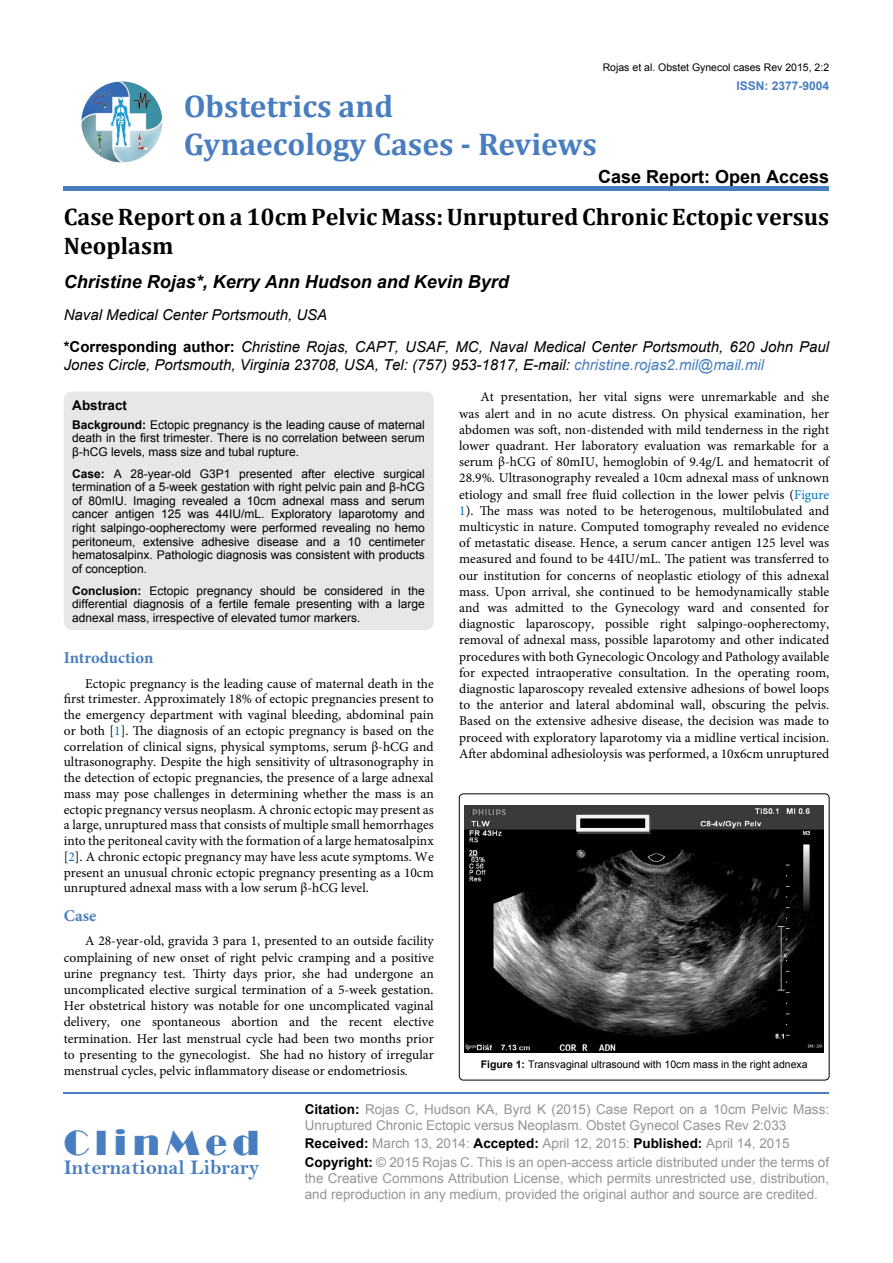
<style>
.page{position:relative;width:893px;height:1263px;background:#fff}
.page>*{position:absolute;margin:0;border:0;box-sizing:border-box;transform-origin:0 0}
.t1{font:36px "Broadway";letter-spacing:.16em;color:#487ec0}
.t2{font:700 31.5px/37.8px "Cambria";color:#487ec0}
.t3{font:700 24px/28.8px "Cambria";color:#000}
.t4{font:21px "Bell MT Bold";color:#487ec0}
.t5{font:italic 700 18px "Arial";color:#000}
.t6{font:700 18px "Arial";color:#000}
.t7{font:700 16.5px "Minion Pro";letter-spacing:-.005em;color:#487ec0}
.t8{font:italic 15px/32.2px "Arial";color:#000}
.t9{font:13.5px/16.2px "Minion Pro";color:#000;text-align:justify}
.t10{font:13.5px/16.2px "Arial";color:#939598}
.t11{font:700 13.5px "Arial";color:#000}
.t12{font:12px/13.5px "Arial";color:#000;text-align:justify}
.t13{font:700 12px "Arial";color:#487ec0}
.t14{font:10.5px "Arial";color:#000}
.s1{font-weight:700;font-style:normal}
.s2{color:#487ec0}
.s3{color:#0072bc}
.s4{font-weight:700}
.s5{font-weight:700;color:#000}
</style>
<div class="page">
<img style="left:81px;top:81px;width:81px;height:81px;border-radius:41px">
<div style="left:64px;top:186px;width:765px;height:5px;background:#487ec0"></div>
<hr style="left:64px;top:1092px;width:765px;height:2px;background:#487ec0">
<div style="left:64px;top:392px;width:370px;height:238px;background:#e6e7e8;border-radius:9px"></div>
<div style="left:459px;top:794px;width:370px;height:286px;border:1px solid #000;border-radius:4px"></div>
<img style="left:465px;top:805px;width:359px;height:247px">
<svg style="left:577px;top:817px;width:73px;height:17px"></svg>
<div style="left:578px;top:816px;width:69px;height:14px;background:#010101"></div>
<div style="left:576px;top:815px;width:73px;height:17px;border:4px solid #f3f3f3"></div>
<p class="t14" style="left:603px;top:61px;width:228px">Rojas et al. Obstet Gynecol cases Rev 2015, 2:2</p>
<p class="t13" style="left:736px;top:77px;width:94px">ISSN: 2377-9004</p>
<h2 class="t2" style="left:184px;top:86px;width:415px">Obstetrics and<br>Gynaecology Cases - Reviews</h2>
<h3 class="t6" style="left:598px;top:164px;width:233px">Case Report: Open Access</h3>
<h3 class="t3" style="left:64px;top:201px;width:767px">Case Report on a 10cm Pelvic Mass: Unruptured Chronic Ectopic versus<br>Neoplasm</h3>
<h3 class="t5" style="left:64px;top:270px;width:447px">Christine Rojas*, Kerry Ann Hudson and Kevin Byrd</h3>
<p class="t8" style="left:64px;top:299px;width:767px">Naval Medical Center Portsmouth, USA<br><span class="s1">*Corresponding author:</span> Christine Rojas, CAPT, USAF, MC, Naval Medical Center Portsmouth, 620 John Paul</p>
<p class="t8" style="left:64px;top:349px;width:702px">Jones Circle, Portsmouth, Virginia 23708, USA, Tel: (757) 953-1817, E-mail: <span class="s2">christine.rojas2.mil@mail.mil</span></p>
<p class="t9" style="left:459px;top:389px;width:371px;text-indent:21px">At presentation, her vital signs were unremarkable and she was alert and in no acute distress. On physical examination, her abdomen was soft, non-distended with mild tenderness in the right lower quadrant. Her laboratory evaluation was remarkable for a serum β-hCG of 80mIU, hemoglobin of 9.4g/L and hematocrit of 28.9%. Ultrasonography revealed a 10cm adnexal mass of unknown etiology and small free fluid collection in the lower pelvis (<span class="s3">Figure 1</span>). The mass was noted to be heterogenous, multilobulated and multicystic in nature. Computed tomography revealed no evidence of metastatic disease. Hence, a serum cancer antigen 125 level was measured and found to be 44IU/mL. The patient was transferred to our institution for concerns of neoplastic etiology of this adnexal mass. Upon arrival, she continued to be hemodynamically stable and was admitted to the Gynecology ward and consented for diagnostic laparoscopy, possible right salpingo-oopherectomy, removal of adnexal mass, possible laparotomy and other indicated procedures with both Gynecologic Oncology and Pathology available for expected intraoperative consultation. In the operating room, diagnostic laparoscopy revealed extensive adhesions of bowel loops to the anterior and lateral abdominal wall, obscuring the pelvis.<br>Based on the extensive adhesive disease, the decision was made to proceed with exploratory laparotomy via a midline vertical incision.<br>After abdominal adhesioloysis was performed, a 10x6cm unruptured</p>
<p class="t11" style="left:72px;top:396px;width:56px">Abstract</p>
<p class="t12" style="left:72px;top:418px;width:354px"><span class="s4">Background:</span> Ectopic pregnancy is the leading cause of maternal death in the first trimester. There is no correlation between serum β-hCG levels, mass size and tubal rupture.</p>
<p class="t12" style="left:72px;top:467px;width:354px"><span class="s4">Case:</span> A 28-year-old G3P1 presented after elective surgical termination of a 5-week gestation with right pelvic pain and β-hCG of 80mIU. Imaging revealed a 10cm adnexal mass and serum cancer antigen 125 was 44IU/mL. Exploratory laparotomy and right salpingo-oopherectomy were performed revealing no hemo peritoneum, extensive adhesive disease and a 10 centimeter hematosalpinx. Pathologic diagnosis was consistent with products of conception.</p>
<p class="t12" style="left:72px;top:583px;width:354px"><span class="s4">Conclusion:</span> Ectopic pregnancy should be considered in the differential diagnosis of a fertile female presenting with a large adnexal mass, irrespective of elevated tumor markers.</p>
<p class="t7" style="left:64px;top:646px;width:91px">Introduction</p>
<p class="t9" style="left:64px;top:675px;width:371px;line-height:15.8px;text-indent:21px">Ectopic pregnancy is the leading cause of maternal death in the first trimester. Approximately 18% of ectopic pregnancies present to the emergency department with vaginal bleeding, abdominal pain or both [<span class="s3">1</span>]. The diagnosis of an ectopic pregnancy is based on the correlation of clinical signs, physical symptoms, serum β-hCG and ultrasonography. Despite the high sensitivity of ultrasonography in the detection of ectopic pregnancies, the presence of a large adnexal mass may pose challenges in determining whether the mass is an ectopic pregnancy versus neoplasm. A chronic ectopic may present as a large, unruptured mass that consists of multiple small hemorrhages into the peritoneal cavity with the formation of a large hematosalpinx [<span class="s3">2</span>]. A chronic ectopic pregnancy may have less acute symptoms. We present an unusual chronic ectopic pregnancy presenting as a 10cm unruptured adnexal mass with a low serum β-hCG level.</p>
<p class="t7" style="left:64px;top:904px;width:34px">Case</p>
<p class="t9" style="left:64px;top:933px;width:371px;text-indent:21px">A 28-year-old, gravida 3 para 1, presented to an outside facility complaining of new onset of right pelvic cramping and a positive urine pregnancy test. Thirty days prior, she had undergone an uncomplicated elective surgical termination of a 5-week gestation.<br>Her obstetrical history was notable for one uncomplicated vaginal delivery, one spontaneous abortion and the recent elective termination. Her last menstrual cycle had been two months prior to presenting to the gynecologist. She had no history of irregular menstrual cycles, pelvic inflammatory disease or endometriosis.</p>
<p class="t14" style="left:481px;top:1057px;width:328px"><span class="s4">Figure 1:</span> Transvaginal ultrasound with 10cm mass in the right adnexa</p>
<h1 class="t1" style="left:64px;top:1122px;width:197px">ClinMed</h1>
<h3 class="t4" style="left:64px;top:1155px;width:197px">International Library</h3>
<p class="t10" style="left:305px;top:1101px;width:526px"><span class="s5">Citation:</span> Rojas C, Hudson KA, Byrd K (2015) Case Report on a 10cm Pelvic Mass:<br>Unruptured Chronic Ectopic versus Neoplasm. Obstet Gynecol Cases Rev 2:033</p>
<p class="t10" style="left:305px;top:1134px;width:526px;line-height:18.3px"><span class="s5">Received:</span> March 13, 2014: <span class="s5">Accepted:</span> April 12, 2015: <span class="s5">Published:</span> April 14, 2015<br><span class="s5">Copyright:</span> © 2015 Rojas C. This is an open-access article distributed under the terms of</p>
<p class="t10" style="left:305px;top:1170px;width:526px">the Creative Commons Attribution License, which permits unrestricted use, distribution, and reproduction in any medium, provided the original author and source are credited.</p>
</div>
